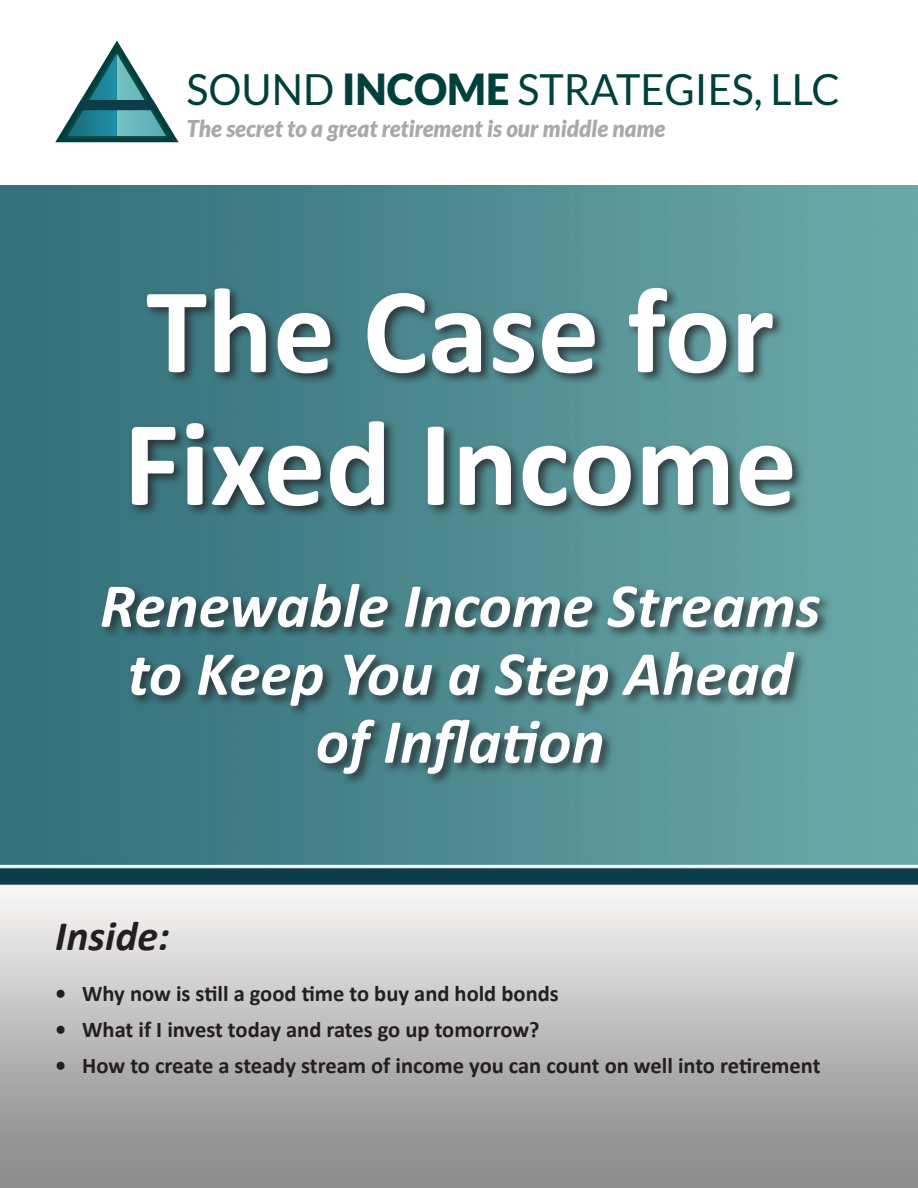
<style>
.page{position:relative;width:918px;height:1188px;background:#fff}
.page>*{position:absolute;margin:0;border:0;box-sizing:border-box;transform-origin:0 0}
.t1{font:700 123px/132.8px "Calibri";color:#fff}
.t2{font:italic 700 63px/67.9px "Calibri";color:#fff;text-align:center}
.t3{font:42.9px "Lato";color:#00403c}
.t4{font:italic 700 42px "Calibri";color:#231f20}
.t5{font:italic 900 23.1px "Lato";color:#a7a9ac}
.t6{font:700 22.5px "Calibri";color:#231f20}
.s1{font-weight:900}
</style>
<div class="page">
<img style="left:0;top:186px;width:918px;height:1002px">
<div style="left:99px;top:284px;width:733px;height:503px;background:#231f20;opacity:.75"></div>
<svg style="left:55px;top:41px;width:124px;height:101px"></svg>
<h3 class="t3" style="left:186px;top:74px;width:655px">SOUND <span class="s1">INCOME</span> STRATEGIES, LLC</h3>
<p class="t5" style="left:186px;top:120px;width:480px">The secret to a great retirement is our middle name</p>
<h1 class="t1" style="left:123px;top:263px;width:675px">The Case for<br>Fixed Income</h1>
<h2 class="t2" style="left:100px;top:577px;width:722px">Renewable Income Streams to Keep You a Step Ahead of Inflation</h2>
<h3 class="t4" style="left:55px;top:921px;width:116px">Inside:</h3>
<p class="t6" style="left:55px;top:980px;width:505px">• Why now is still a good time to buy and hold bonds</p>
<p class="t6" style="left:55px;top:1016px;width:486px">• What if I invest today and rates go up tomorrow?</p>
<p class="t6" style="left:55px;top:1052px;width:767px">• How to create a steady stream of income you can count on well into retirement</p>
</div>
